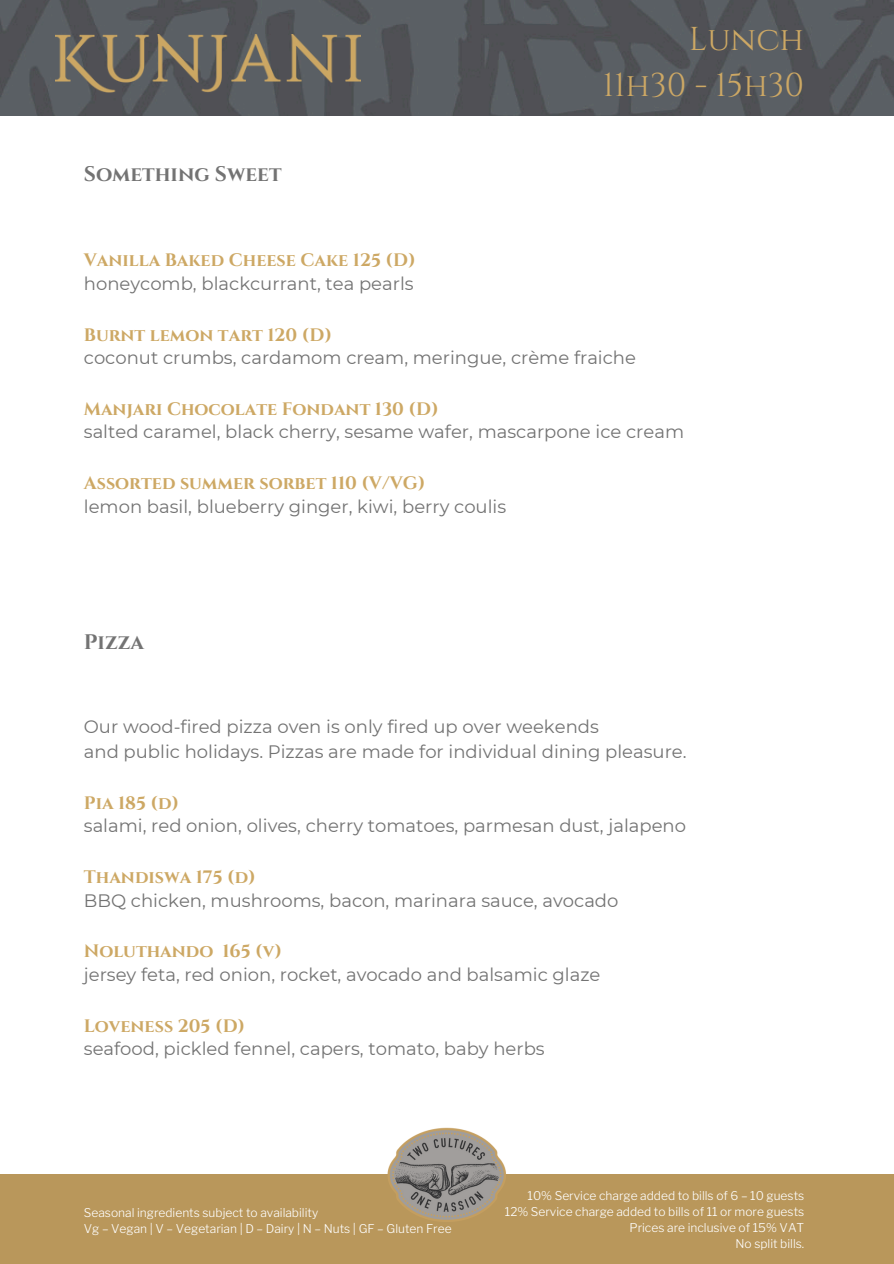
<style>
.page{position:relative;width:894px;height:1264px;background:#fff}
.page>*{position:absolute;margin:0;border:0;box-sizing:border-box;transform-origin:0 0}
.t1{font:33px/46.2px "Cinzel";color:#cda864;text-align:right}
.t2{font:700 21px "Cinzel";color:#737373}
.t3{font:18px/23.7px "Montserrat";color:#737373}
.t4{font:300 12px "Libre Franklin";color:#fff}
.s1{font-family:"Cinzel";font-weight:700;color:#cda864}
</style>
<div class="page">
<div style="left:0;top:1174px;width:893px;height:89px;background:#b9975b"></div>
<img style="left:387px;top:1127px;width:119px;height:95px">
<img style="left:0;top:0;width:893px;height:116px">
<img style="left:55px;top:34px;width:305px;height:59px">
<h2 class="t2" style="left:84px;top:160px;width:199px">Something Sweet</h2>
<p class="t1" style="left:602px;top:17px;width:203px">Lunch<br>11h30 - 15h30</p>
<h3 class="t3" style="left:84px;top:248px;width:333px"><span class="s1">Vanilla Baked Cheese Cake 125 (D) </span>honeycomb, blackcurrant, tea pearls</h3>
<h3 class="t3" style="left:84px;top:322px;width:553px"><span class="s1">Burnt lemon tart 120 (D)<br></span>coconut crumbs, cardamom cream, meringue, crème fraiche</h3>
<h3 class="t3" style="left:84px;top:396px;width:601px"><span class="s1">Manjari Chocolate Fondant 130 (D)<br></span>salted caramel, black cherry, sesame wafer, mascarpone ice cream</h3>
<h3 class="t3" style="left:84px;top:471px;width:424px"><span class="s1">Assorted summer sorbet 110 (V/VG)<br></span>lemon basil, blueberry ginger, kiwi, berry coulis</h3>
<h2 class="t2" style="left:84px;top:628px;width:62px">Pizza</h2>
<h3 class="t3" style="left:84px;top:714px;width:604px;line-height:24.8px">Our wood-fired pizza oven is only fired up over weekends<br>and public holidays. Pizzas are made for individual dining pleasure.</h3>
<h3 class="t3" style="left:84px;top:790px;width:603px"><span class="s1">Pia 185 (d)<br></span>salami, red onion, olives, cherry tomatoes, parmesan dust, jalapeno</h3>
<h3 class="t3" style="left:84px;top:864px;width:536px"><span class="s1">Thandiswa 175 (d)<br></span>BBQ chicken, mushrooms, bacon, marinara sauce, avocado</h3>
<h3 class="t3" style="left:84px;top:939px;width:518px"><span class="s1">Noluthando 165 (v)<br></span>jersey feta, red onion, rocket, avocado and balsamic glaze</h3>
<h3 class="t3" style="left:84px;top:1013px;width:462px"><span class="s1">Loveness 205 (D)<br></span>seafood, pickled fennel, capers, tomato, baby herbs</h3>
<p class="t4" style="left:84px;top:1205px;width:236px">Seasonal ingredients subject to availability</p>
<p class="t4" style="left:84px;top:1221px;width:369px">Vg – Vegan | V – Vegetarian | D – Dairy | N – Nuts | GF – Gluten Free</p>
<p class="t4" style="left:527px;top:1187px;width:278px">10% Service charge added to bills of 6 – 10 guests</p>
<p class="t4" style="left:504px;top:1203px;width:301px">12% Service charge added to bills of 11 or more guests</p>
<p class="t4" style="left:629px;top:1219px;width:176px">Prices are inclusive of 15% VAT</p>
<p class="t4" style="left:735px;top:1235px;width:70px">No split bills.</p>
</div>
